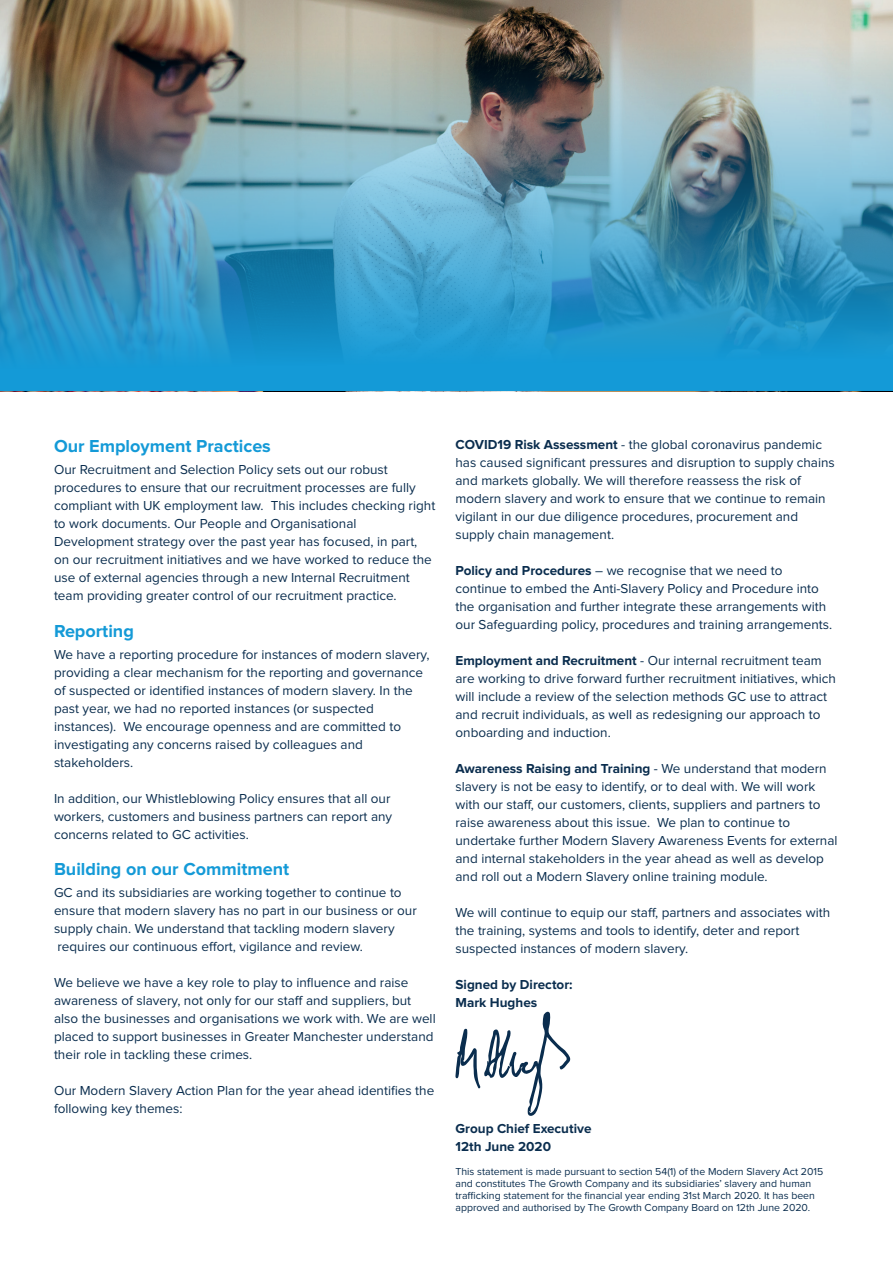
<style>
.page{position:relative;width:893px;height:1263px;background:#fff}
.page>*{position:absolute;margin:0;border:0;box-sizing:border-box;transform-origin:0 0}
.t1{font:700 18px "Proxima Nova";color:#149ad7}
.t2{font:13.5px/18px "Proxima Nova";color:#0a2d4e}
.t3{font:700 13.5px/18px "Proxima Nova";color:#0a2d4e}
.t4{font:10.5px/12px "Proxima Nova";color:#0a2d4e}
.s1{font-weight:700}
</style>
<div class="page">
<img style="left:0;top:0;width:893px;height:391px">
<svg style="left:455px;top:1011px;width:116px;height:105px"></svg>
<h1 class="t1" style="left:54px;top:438px;width:218px">Our Employment Practices</h1>
<p class="t2" style="left:54px;top:462px;width:383px">Our Recruitment and Selection Policy sets out our robust procedures to ensure that our recruitment processes are fully compliant with UK employment law. This includes checking right to work documents. Our People and Organisational Development strategy over the past year has focused, in part, on our recruitment initiatives and we have worked to reduce the use of external agencies through a new Internal Recruitment team providing greater control of our recruitment practice.</p>
<h1 class="t1" style="left:54px;top:622px;width:81px">Reporting</h1>
<p class="t2" style="left:54px;top:646px;width:377px">We have a reporting procedure for instances of modern slavery, providing a clear mechanism for the reporting and governance of suspected or identified instances of modern slavery. In the past year, we had no reported instances (or suspected instances). We encourage openness and are committed to investigating any concerns raised by colleagues and stakeholders.</p>
<p class="t2" style="left:54px;top:790px;width:340px">In addition, our Whistleblowing Policy ensures that all our workers, customers and business partners can report any concerns related to GC activities.</p>
<h1 class="t1" style="left:54px;top:860px;width:237px">Building on our Commitment</h1>
<p class="t2" style="left:54px;top:884px;width:364px">GC and its subsidiaries are working together to continue to ensure that modern slavery has no part in our business or our supply chain. We understand that tackling modern slavery requires our continuous effort, vigilance and review.</p>
<p class="t2" style="left:54px;top:974px;width:383px">We believe we have a key role to play to influence and raise awareness of slavery, not only for our staff and suppliers, but also the businesses and organisations we work with. We are well placed to support businesses in Greater Manchester understand their role in tackling these crimes.</p>
<p class="t2" style="left:54px;top:1082px;width:382px">Our Modern Slavery Action Plan for the year ahead identifies the following key themes:</p>
<p class="t2" style="left:455px;top:436px;width:381px"><span class="s1">COVID19 Risk Assessment</span> - the global coronavirus pandemic has caused significant pressures and disruption to supply chains and markets globally. We will therefore reassess the risk of modern slavery and work to ensure that we continue to remain vigilant in our due diligence procedures, procurement and supply chain management.</p>
<p class="t2" style="left:455px;top:562px;width:378px"><span class="s1">Policy and Procedures</span> – we recognise that we need to continue to embed the Anti-Slavery Policy and Procedure into the organisation and further integrate these arrangements with our Safeguarding policy, procedures and training arrangements.</p>
<p class="t2" style="left:455px;top:652px;width:382px"><span class="s1">Employment and Recruitment</span> - Our internal recruitment team are working to drive forward further recruitment initiatives, which will include a review of the selection methods GC use to attract and recruit individuals, as well as redesigning our approach to onboarding and induction.</p>
<p class="t2" style="left:455px;top:760px;width:384px"><span class="s1">Awareness Raising and Training</span> - We understand that modern slavery is not be easy to identify, or to deal with. We will work with our staff, our customers, clients, suppliers and partners to raise awareness about this issue. We plan to continue to undertake further Modern Slavery Awareness Events for external and internal stakeholders in the year ahead as well as develop and roll out a Modern Slavery online training module.</p>
<p class="t2" style="left:455px;top:904px;width:376px">We will continue to equip our staff, partners and associates with the training, systems and tools to identify, deter and report suspected instances of modern slavery.</p>
<p class="t3" style="left:455px;top:976px;width:119px">Signed by Director:<br>Mark Hughes</p>
<p class="t3" style="left:455px;top:1120px;width:137px">Group Chief Executive<br>12th June 2020</p>
<p class="t4" style="left:455px;top:1166px;width:369px">This statement is made pursuant to section 54(1) of the Modern Slavery Act 2015 and constitutes The Growth Company and its subsidiaries’ slavery and human trafficking statement for the financial year ending 31st March 2020. It has been approved and authorised by The Growth Company Board on 12th June 2020.</p>
</div>
